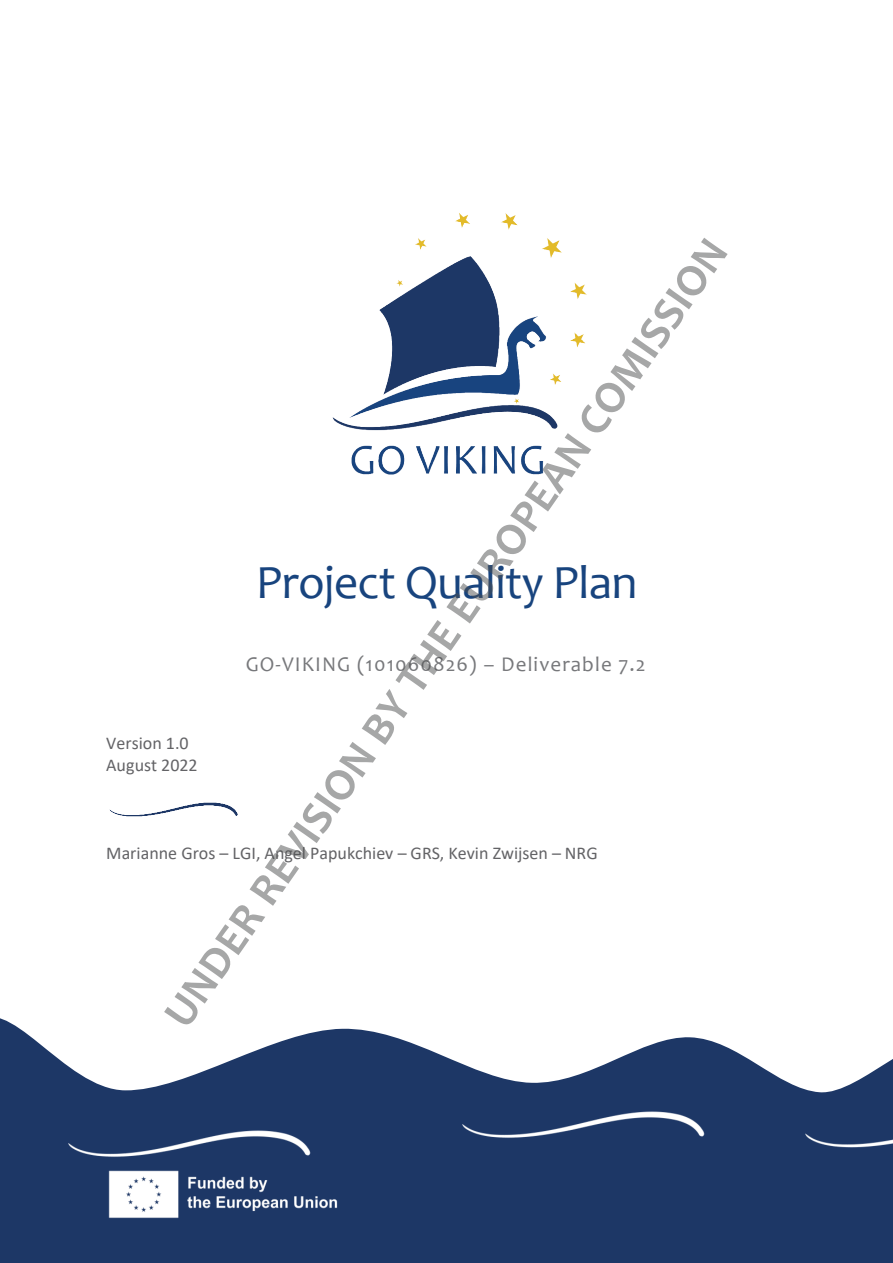
<style>
.page{position:relative;width:893px;height:1263px;background:#fff}
.page>*{position:absolute;margin:0;border:0;box-sizing:border-box;transform-origin:0 0}
.t1{font:48px "Candara";letter-spacing:-.015em;color:#18447e}
.t2{font:700 45px "Candara";color:rgb(78 79 80/.5)}
.t3{font:21px "Candara";letter-spacing:.05em;color:#77787b}
.t4{font:18px/21.9px "Calibri";color:#636366}
</style>
<div class="page">
<svg style="left:0;top:1018px;width:893px;height:245px;background:#364d77"></svg>
<img style="left:62px;top:1018px;width:255px;height:245px">
<img style="left:457px;top:1018px;width:254px;height:230px">
<img style="left:800px;top:1018px;width:93px;height:239px">
<img style="left:106px;top:1168px;width:248px;height:52px">
<img style="left:109px;top:802px;width:129px;height:15px">
<img style="left:332px;top:213px;width:255px;height:262px">
<h2 class="t2" style="left:150px;top:1005px;width:951px;rotate:-55deg">UNDER REVISION BY THE EUROPEAN COMISSION</h2>
<h1 class="t1" style="left:256px;top:553px;width:383px">Project Quality Plan</h1>
<p class="t3" style="left:246px;top:651px;width:401px">GO-VIKING (101060826) – Deliverable 7.2</p>
<p class="t4" style="left:106px;top:731px;width:93px">Version 1.0<br>August 2022</p>
<p class="t4" style="left:106px;top:842px;width:493px">Marianne Gros – LGI, Angel Papukchiev – GRS, Kevin Zwijsen – NRG</p>
</div>
